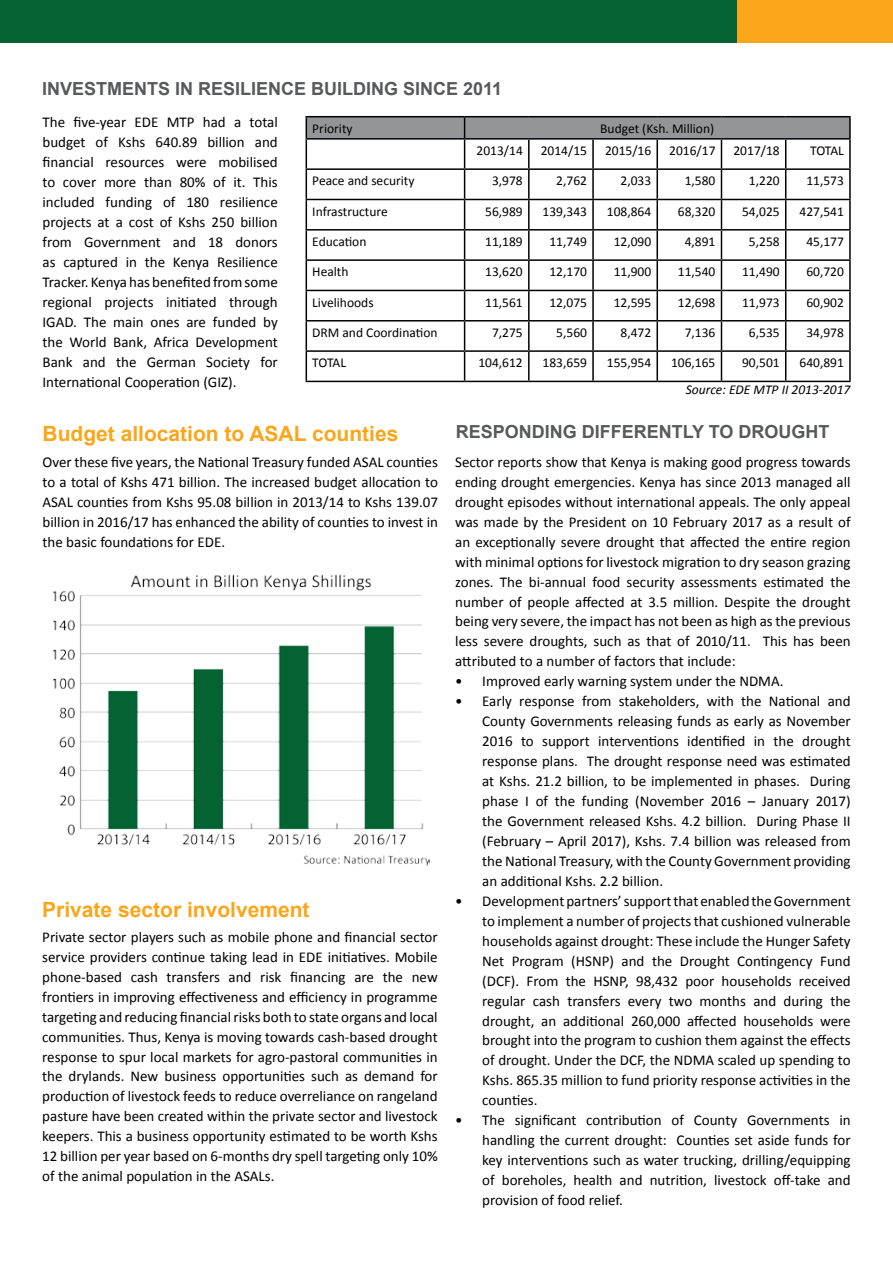
<style>
.page{position:relative;width:893px;height:1263px;background:#fff}
.page>*{position:absolute;margin:0;border:0;box-sizing:border-box;transform-origin:0 0}
.t1{font:700 21px "Arial";color:#faa61a}
.t2{font:700 18px "Arial";color:#58595b}
.t3{font:15px/20px "Calibri";color:#000;text-align:justify}
.t4{font:13.5px "Calibri";color:#000}
.t5{font:italic 13.5px "Calibri";color:#000}
</style>
<div class="page">
<div style="left:0;top:0;width:737px;height:43px;background:#056333"></div>
<div style="left:737px;top:0;width:156px;height:43px;background:#faa61a"></div>
<img style="left:52px;top:574px;width:377px;height:292px">
<hr style="left:306px;top:116px;width:159px;height:1px;background:#000">
<hr style="left:465px;top:116px;width:64px;height:1px;background:#000">
<hr style="left:529px;top:116px;width:64px;height:1px;background:#000">
<hr style="left:593px;top:116px;width:64px;height:1px;background:#000">
<hr style="left:657px;top:116px;width:64px;height:1px;background:#000">
<hr style="left:721px;top:116px;width:65px;height:1px;background:#000">
<hr style="left:786px;top:116px;width:65px;height:1px;background:#000">
<hr style="left:849px;top:117px;width:2px;height:21px;background:#000">
<hr style="left:786px;top:138px;width:65px;height:2px;background:#000">
<hr style="left:849px;top:140px;width:2px;height:28px;background:#000">
<hr style="left:786px;top:168px;width:65px;height:2px;background:#000">
<hr style="left:849px;top:170px;width:2px;height:29px;background:#000">
<hr style="left:786px;top:199px;width:65px;height:1px;background:#000">
<hr style="left:849px;top:200px;width:2px;height:29px;background:#000">
<hr style="left:786px;top:229px;width:65px;height:2px;background:#000">
<hr style="left:849px;top:231px;width:2px;height:28px;background:#000">
<hr style="left:786px;top:259px;width:65px;height:2px;background:#000">
<hr style="left:849px;top:261px;width:2px;height:29px;background:#000">
<hr style="left:786px;top:290px;width:65px;height:1px;background:#000">
<hr style="left:849px;top:291px;width:2px;height:29px;background:#000">
<hr style="left:786px;top:320px;width:65px;height:1px;background:#000">
<hr style="left:849px;top:321px;width:2px;height:29px;background:#000">
<hr style="left:786px;top:350px;width:65px;height:2px;background:#000">
<svg style="left:306px;top:117px;width:544px;height:264px"></svg>
<hr style="left:849px;top:352px;width:2px;height:29px;background:#000">
<hr style="left:306px;top:381px;width:159px;height:1px;background:#000">
<hr style="left:465px;top:381px;width:64px;height:1px;background:#000">
<hr style="left:529px;top:381px;width:64px;height:1px;background:#000">
<hr style="left:593px;top:381px;width:64px;height:1px;background:#000">
<hr style="left:657px;top:381px;width:64px;height:1px;background:#000">
<hr style="left:721px;top:381px;width:65px;height:1px;background:#000">
<hr style="left:786px;top:381px;width:65px;height:1px;background:#000">
<p class="t2" style="left:42px;top:77px;width:462px">INVESTMENTS IN RESILIENCE BUILDING SINCE 2011</p>
<p class="t3" style="left:43px;top:112px;width:237px">The five-year EDE MTP had a total budget of Kshs 640.89 billion and financial resources were mobilised to cover more than 80% of it. This included funding of 180 resilience projects at a cost of Kshs 250 billion from Government and 18 donors as captured in the Kenya Resilience Tracker. Kenya has benefited from some regional projects initiated through IGAD. The main ones are funded by the World Bank, Africa Development Bank and the German Society for International Cooperation (GIZ).</p>
<p class="t4" style="left:312px;top:120px;width:42px">Priority</p>
<p class="t4" style="left:600px;top:120px;width:115px">Budget (Ksh. Million)</p>
<p class="t4" style="left:477px;top:142px;width:48px">2013/14</p>
<p class="t4" style="left:541px;top:142px;width:48px">2014/15</p>
<p class="t4" style="left:605px;top:142px;width:48px">2015/16</p>
<p class="t4" style="left:669px;top:142px;width:48px">2016/17</p>
<p class="t4" style="left:733px;top:142px;width:48px">2017/18</p>
<p class="t4" style="left:810px;top:142px;width:35px">TOTAL</p>
<p class="t4" style="left:312px;top:172px;width:104px">Peace and security</p>
<p class="t4" style="left:492px;top:172px;width:32px">3,978</p>
<p class="t4" style="left:556px;top:172px;width:32px">2,762</p>
<p class="t4" style="left:620px;top:172px;width:32px">2,033</p>
<p class="t4" style="left:685px;top:172px;width:32px">1,580</p>
<p class="t4" style="left:749px;top:172px;width:32px">1,220</p>
<p class="t4" style="left:806px;top:172px;width:39px">11,573</p>
<p class="t4" style="left:312px;top:203px;width:77px">Infrastructure</p>
<p class="t4" style="left:485px;top:203px;width:39px">56,989</p>
<p class="t4" style="left:543px;top:203px;width:46px">139,343</p>
<p class="t4" style="left:607px;top:203px;width:46px">108,864</p>
<p class="t4" style="left:678px;top:203px;width:39px">68,320</p>
<p class="t4" style="left:742px;top:203px;width:39px">54,025</p>
<p class="t4" style="left:799px;top:203px;width:46px">427,541</p>
<p class="t4" style="left:312px;top:233px;width:56px">Education</p>
<p class="t4" style="left:485px;top:233px;width:39px">11,189</p>
<p class="t4" style="left:549px;top:233px;width:39px">11,749</p>
<p class="t4" style="left:614px;top:233px;width:39px">12,090</p>
<p class="t4" style="left:685px;top:233px;width:32px">4,891</p>
<p class="t4" style="left:749px;top:233px;width:32px">5,258</p>
<p class="t4" style="left:806px;top:233px;width:39px">45,177</p>
<p class="t4" style="left:312px;top:263px;width:38px">Health</p>
<p class="t4" style="left:485px;top:263px;width:39px">13,620</p>
<p class="t4" style="left:549px;top:263px;width:39px">12,170</p>
<p class="t4" style="left:614px;top:263px;width:39px">11,900</p>
<p class="t4" style="left:678px;top:263px;width:39px">11,540</p>
<p class="t4" style="left:742px;top:263px;width:39px">11,490</p>
<p class="t4" style="left:806px;top:263px;width:39px">60,720</p>
<p class="t4" style="left:312px;top:294px;width:63px">Livelihoods</p>
<p class="t4" style="left:485px;top:294px;width:39px">11,561</p>
<p class="t4" style="left:549px;top:294px;width:39px">12,075</p>
<p class="t4" style="left:614px;top:294px;width:39px">12,595</p>
<p class="t4" style="left:678px;top:294px;width:39px">12,698</p>
<p class="t4" style="left:742px;top:294px;width:39px">11,973</p>
<p class="t4" style="left:806px;top:294px;width:39px">60,902</p>
<p class="t4" style="left:312px;top:324px;width:127px">DRM and Coordination</p>
<p class="t4" style="left:492px;top:324px;width:32px">7,275</p>
<p class="t4" style="left:556px;top:324px;width:32px">5,560</p>
<p class="t4" style="left:620px;top:324px;width:32px">8,472</p>
<p class="t4" style="left:685px;top:324px;width:32px">7,136</p>
<p class="t4" style="left:749px;top:324px;width:32px">6,535</p>
<p class="t4" style="left:806px;top:324px;width:39px">34,978</p>
<p class="t4" style="left:312px;top:354px;width:35px">TOTAL</p>
<p class="t4" style="left:478px;top:354px;width:46px">104,612</p>
<p class="t4" style="left:543px;top:354px;width:46px">183,659</p>
<p class="t4" style="left:607px;top:354px;width:46px">155,954</p>
<p class="t4" style="left:671px;top:354px;width:46px">106,165</p>
<p class="t4" style="left:742px;top:354px;width:39px">90,501</p>
<p class="t4" style="left:799px;top:354px;width:46px">640,891</p>
<p class="t5" style="left:686px;top:380px;width:166px">Source: EDE MTP II 2013-2017</p>
<h1 class="t1" style="left:43px;top:419px;width:357px">Budget allocation to ASAL counties</h1>
<p class="t3" style="left:43px;top:452px;width:397px">Over these five years, the National Treasury funded ASAL counties to a total of Kshs 471 billion. The increased budget allocation to ASAL counties from Kshs 95.08 billion in 2013/14 to Kshs 139.07 billion in 2016/17 has enhanced the ability of counties to invest in the basic foundations for EDE.</p>
<h1 class="t1" style="left:42px;top:895px;width:269px">Private sector involvement</h1>
<p class="t3" style="left:42px;top:927px;width:397px">Private sector players such as mobile phone and financial sector service providers continue taking lead in EDE initiatives. Mobile phone-based cash transfers and risk financing are the new frontiers in improving effectiveness and efficiency in programme targeting and reducing financial risks both to state organs and local communities. Thus, Kenya is moving towards cash-based drought response to spur local markets for agro-pastoral communities in the drylands. New business opportunities such as demand for production of livestock feeds to reduce overreliance on rangeland pasture have been created within the private sector and livestock keepers. This a business opportunity estimated to be worth Kshs 12 billion per year based on 6-months dry spell targeting only 10% of the animal population in the ASALs.</p>
<p class="t2" style="left:456px;top:420px;width:375px">RESPONDING DIFFERENTLY TO DROUGHT</p>
<p class="t3" style="left:455px;top:452px;width:397px">Sector reports show that Kenya is making good progress towards ending drought emergencies. Kenya has since 2013 managed all drought episodes without international appeals. The only appeal was made by the President on 10 February 2017 as a result of an exceptionally severe drought that affected the entire region with minimal options for livestock migration to dry season grazing zones. The bi-annual food security assessments estimated the number of people affected at 3.5 million. Despite the drought being very severe, the impact has not been as high as the previous less severe droughts, such as that of 2010/11. This has been attributed to a number of factors that include:</p>
<p class="t3" style="left:455px;top:671px;width:330px">• Improved early warning system under the NDMA.</p>
<p class="t3" style="left:482px;top:691px;width:370px;text-indent:-27px">• Early response from stakeholders, with the National and County Governments releasing funds as early as November 2016 to support interventions identified in the drought response plans. The drought response need was estimated at Kshs. 21.2 billion, to be implemented in phases. During phase I of the funding (November 2016 – January 2017) the Government released Kshs. 4.2 billion. During Phase II (February – April 2017), Kshs. 7.4 billion was released from the National Treasury, with the County Government providing an additional Kshs. 2.2 billion.</p>
<p class="t3" style="left:482px;top:891px;width:370px;text-indent:-27px">• Development partners’ support that enabled the Government to implement a number of projects that cushioned vulnerable households against drought: These include the Hunger Safety Net Program (HSNP) and the Drought Contingency Fund (DCF). From the HSNP, 98,432 poor households received regular cash transfers every two months and during the drought, an additional 260,000 affected households were brought into the program to cushion them against the effects of drought. Under the DCF, the NDMA scaled up spending to Kshs. 865.35 million to fund priority response activities in the counties.</p>
<p class="t3" style="left:482px;top:1110px;width:370px;text-indent:-27px">• The significant contribution of County Governments in handling the current drought: Counties set aside funds for key interventions such as water trucking, drilling/equipping of boreholes, health and nutrition, livestock off-take and provision of food relief.</p>
</div>
